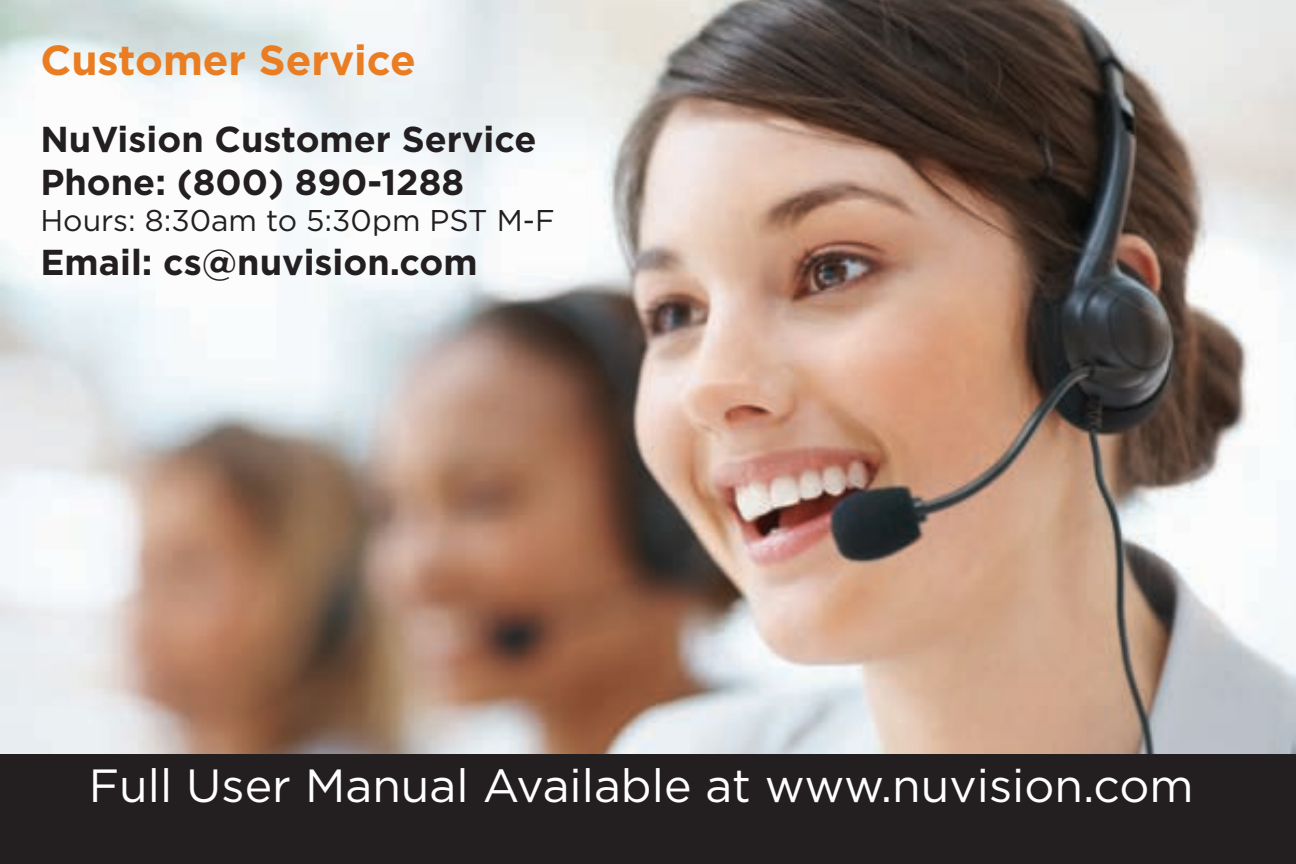
<style>
.page{position:relative;width:1296px;height:864px;background:#fff}
.page>*{position:absolute;margin:0;border:0;box-sizing:border-box;transform-origin:0 0}
.t1{font:46.5px "Gotham";color:#fff}
.t2{font:700 42px "Gotham";color:#ea7d22}
.t3{font:700 36px "Gotham";color:#231f20}
.t4{font:30px "Gotham";color:#231f20}
</style>
<div class="page">
<img style="left:0;top:0;width:1296px;height:755px">
<div style="left:0;top:755px;width:1296px;height:109px;background:#231f20"></div>
<p class="t2" style="left:40px;top:36px;width:377px">Customer Service</p>
<p class="t3" style="left:40px;top:119px;width:497px">NuVision Customer Service</p>
<p class="t3" style="left:40px;top:162px;width:425px">Phone: (800) 890-1288</p>
<p class="t4" style="left:40px;top:204px;width:516px">Hours: 8:30am to 5:30pm PST M-F</p>
<p class="t3" style="left:40px;top:241px;width:439px">Email: cs@nuvision.com</p>
<p class="t1" style="left:89px;top:760px;width:1107px">Full User Manual Available at www.nuvision.com</p>
</div>
